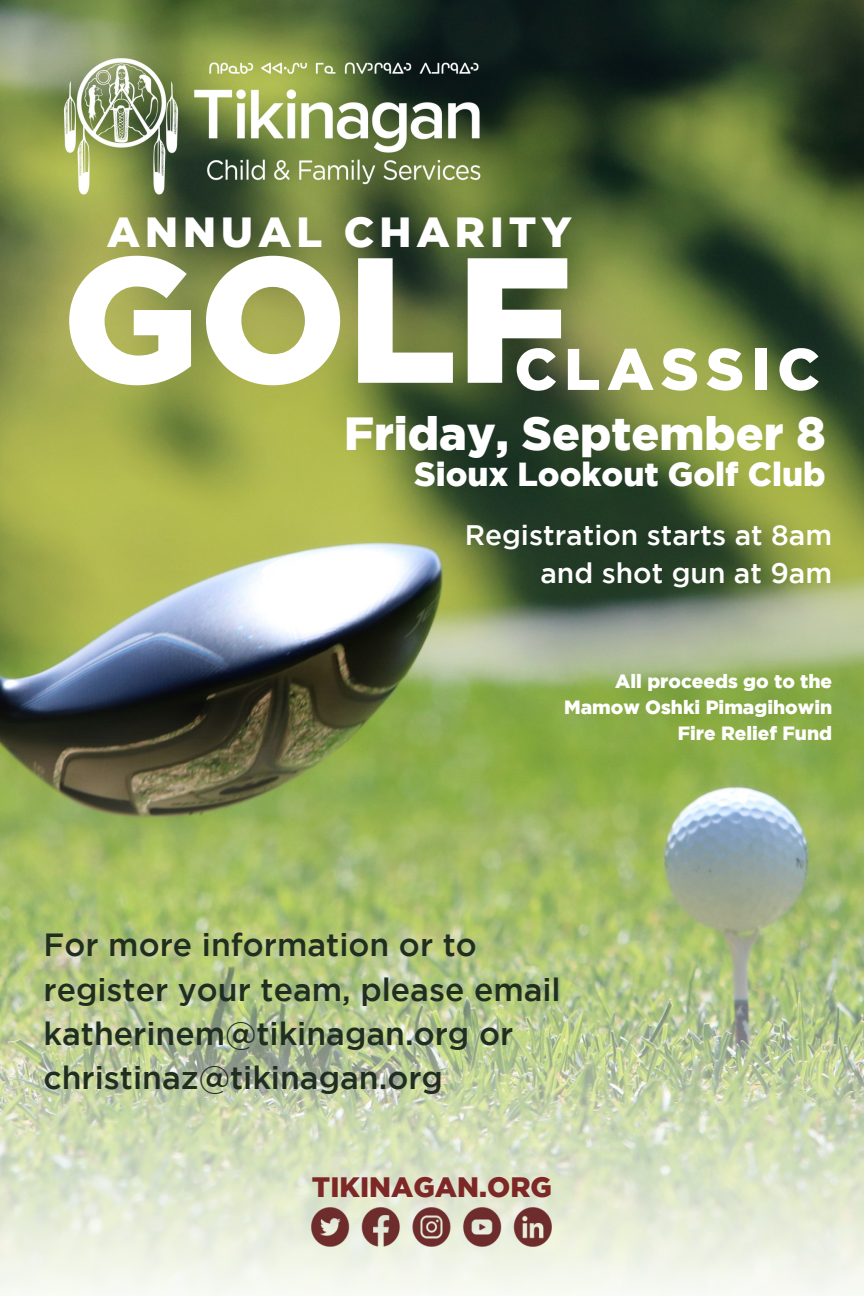
<style>
.page{position:relative;width:864px;height:1296px;background:#fff}
.page>*{position:absolute;margin:0;border:0;box-sizing:border-box;transform-origin:0 0}
.t1{font:900 177.9px "Gotham";color:#fff}
.t2{font:900 58.6px "Gotham";letter-spacing:.12em;color:#fff}
.t3{font:900 46.3px "Gotham";color:#fff}
.t4{font:900 42px "Gotham";letter-spacing:.12em;color:#fff}
.t5{font:900 33.2px "Gotham";color:#fff}
.t6{font:500 32px/44.2px "Gotham";color:#202e21}
.t7{font:500 28.2px/38.7px "Gotham";color:#fff;text-align:right}
.t8{font:900 28px "Gotham";color:#7e2727}
.t9{font:900 19.2px/26.2px "Gotham";color:#fff;text-align:right}
</style>
<div class="page">
<img style="left:0;top:0;width:864px;height:649px">
<img style="left:0;top:649px;width:864px;height:647px">
<img style="left:50px;top:40px;width:445px;height:169px">
<img style="left:312px;top:1208px;width:240px;height:38px">
<p class="t4" style="left:107px;top:216px;width:467px">ANNUAL CHARITY</p>
<p class="t1" style="left:62px;top:253px;width:511px">GOLF</p>
<p class="t2" style="left:514px;top:347px;width:307px">CLASSIC</p>
<p class="t3" style="left:344px;top:416px;width:483px">Friday, September 8</p>
<p class="t5" style="left:414px;top:462px;width:413px">Sioux Lookout Golf Club</p>
<p class="t7" style="left:465px;top:517px;width:369px">Registration starts at 8am and shot gun at 9am</p>
<p class="t9" style="left:615px;top:669px;width:218px">All proceeds go to the</p>
<p class="t9" style="left:564px;top:695px;width:270px">Mamow Oshki Pimagihowin<br>Fire Relief Fund</p>
<p class="t6" style="left:43px;top:925px;width:519px">For more information or to register your team, please email katherinem@tikinagan.org or</p>
<p class="t6" style="left:43px;top:1058px;width:401px">christinaz@tikinagan.org</p>
<p class="t8" style="left:312px;top:1177px;width:242px">TIKINAGAN.ORG</p>
</div>
